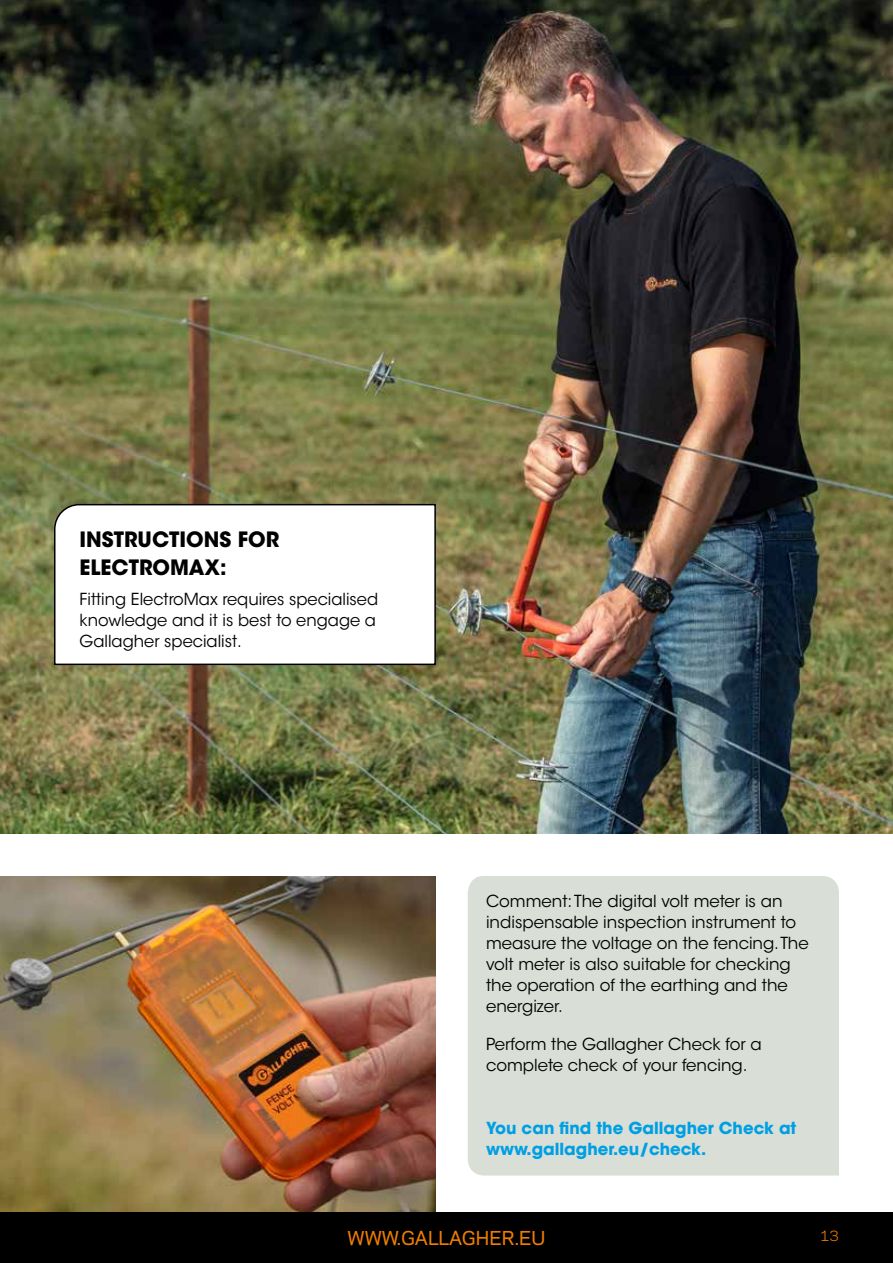
<style>
.page{position:relative;width:893px;height:1263px;background:#fff}
.page>*{position:absolute;margin:0;border:0;box-sizing:border-box;transform-origin:0 0}
.t1{font:700 21px/28.5px "ITC Avant Garde Std";color:#000}
.t2{font:500 18px "Galaxie Polaris";color:#ef7d00}
.t3{font:16.5px/21px "ITC Avant Garde Std";color:#000}
.t4{font:700 16.5px/21px "ITC Avant Garde Std";color:#009fe3}
.t5{font:13.5px "Galaxie Polaris";color:#ef7d00}
</style>
<div class="page">
<div style="left:0;top:1212px;width:893px;height:51px;background:#000"></div>
<img style="left:0;top:0;width:893px;height:833px">
<img style="left:0;top:876px;width:436px;height:336px">
<div style="left:468px;top:876px;width:371px;height:300px;background:#d9dfd7"></div>
<svg style="left:53px;top:503px;width:384px;height:163px"></svg>
<p class="t1" style="left:80px;top:525px;width:201px">INSTRUCTIONS FOR<br>ELECTROMAX:</p>
<p class="t3" style="left:80px;top:588px;width:300px">Fitting ElectroMax requires specialised knowledge and it is best to engage a<br>Gallagher specialist.</p>
<p class="t3" style="left:486px;top:891px;width:324px">Comment: The digital volt meter is an indispensable inspection instrument to measure the voltage on the fencing. The volt meter is also suitable for checking the operation of the earthing and the energizer.</p>
<p class="t3" style="left:486px;top:1034px;width:277px">Perform the Gallagher Check for a complete check of your fencing.</p>
<p class="t4" style="left:486px;top:1117px;width:312px">You can find the Gallagher Check at www.gallagher.eu/check.</p>
<p class="t2" style="left:348px;top:1224px;width:199px">WWW.GALLAGHER.EU</p>
<p class="t5" style="left:820px;top:1226px;width:20px">13</p>
</div>
